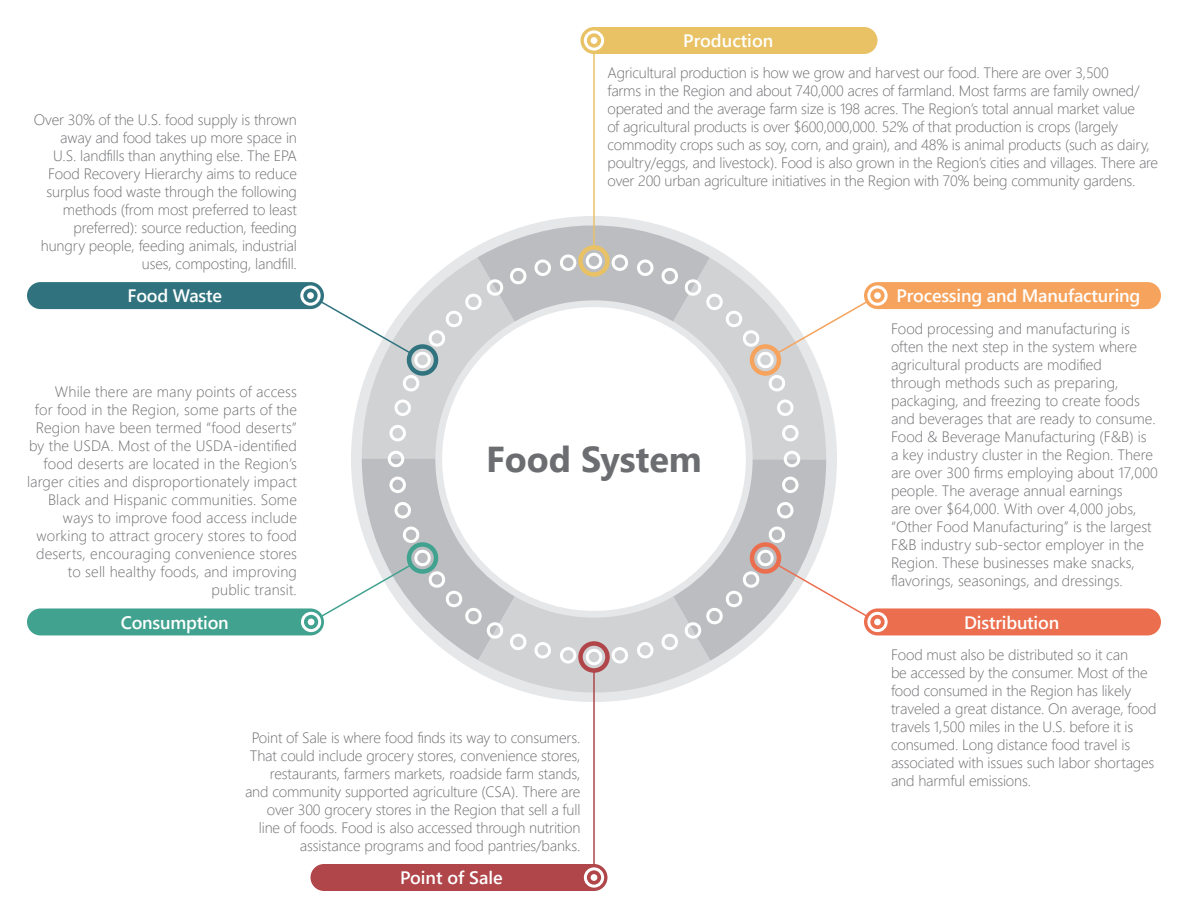
<style>
.page{position:relative;width:1188px;height:918px;background:#fff}
.page>*{position:absolute;margin:0;border:0;box-sizing:border-box;transform-origin:0 0}
.Heading_1{font:700 36px "Segoe UI";color:#6c6d70}
.t1{font:600 18px "Segoe UI";letter-spacing:-.01em;color:#fff}
.t2{font:300 15px/18px "Segoe UI";letter-spacing:-.01em;color:#6c6d70}
.t3{font:300 15px/18px "Segoe UI";letter-spacing:.01em;color:#6c6d70;text-align:right}
</style>
<div class="page">
<svg style="left:362px;top:379px;width:24px;height:80px;background:#d4d5d7"></svg>
<svg style="left:362px;top:459px;width:24px;height:81px;background:#c3c4c7"></svg>
<svg style="left:478px;top:667px;width:232px;height:35px"></svg>
<svg style="left:802px;top:459px;width:24px;height:80px;background:#c3c4c7"></svg>
<svg style="left:802px;top:378px;width:24px;height:81px;background:#d5d6d8"></svg>
<svg style="left:478px;top:216px;width:232px;height:35px"></svg>
<div style="left:578px;top:245px;width:32px;height:32px;border:4px solid #e9c265;border-radius:50%"></div>
<div style="left:578px;top:641px;width:32px;height:32px;border:4px solid #b0464a;border-radius:50%"></div>
<svg style="left:386px;top:251px;width:416px;height:416px"></svg>
<div style="left:27px;top:282px;width:297px;height:27px;background:#30737e;border-radius:14px"></div>
<svg style="left:300px;top:285px;width:138px;height:94px"></svg>
<div style="left:27px;top:608px;width:297px;height:27px;background:#42a290;border-radius:14px"></div>
<svg style="left:301px;top:540px;width:143px;height:92px"></svg>
<hr style="left:593px;top:671px;width:2px;height:207px;background:#b0464a">
<div style="left:310px;top:864px;width:298px;height:27px;background:#b0464a;border-radius:14px"></div>
<svg style="left:584px;top:867px;width:20px;height:21px"></svg>
<div style="left:864px;top:608px;width:297px;height:27px;background:#eb6e4f;border-radius:14px"></div>
<svg style="left:750px;top:539px;width:138px;height:93px"></svg>
<div style="left:864px;top:282px;width:297px;height:27px;background:#f6a35d;border-radius:14px"></div>
<svg style="left:744px;top:285px;width:144px;height:93px"></svg>
<hr style="left:593px;top:40px;width:2px;height:207px;background:#e9c265">
<div style="left:580px;top:27px;width:298px;height:27px;background:#e9c265;border-radius:14px"></div>
<svg style="left:584px;top:30px;width:20px;height:21px"></svg>
<p class="t2" style="left:34px;top:109px;width:265px;text-align:right">Over 30% of the U.S. food supply is thrown away and food takes up more space in U.S. landfills than anything else. The EPA Food Recovery Hierarchy aims to reduce surplus food waste through the following methods (from most preferred to least preferred): source reduction, feeding hungry people, feeding animals, industrial uses, composting, landfill.</p>
<p class="t1" style="left:127px;top:279px;width:96px">Food Waste</p>
<p class="t1" style="left:683px;top:24px;width:92px">Production</p>
<p class="t2" style="left:608px;top:63px;width:552px">Agricultural production is how we grow and harvest our food. There are over 3,500<br>farms in the Region and about 740,000 acres of farmland. Most farms are family owned/ operated and the average farm size is 198 acres. The Region’s total annual market value<br>of agricultural products is over $600,000,000. 52% of that production is crops (largely commodity crops such as soy, corn, and grain), and 48% is animal products (such as dairy, poultry/eggs, and livestock). Food is also grown in the Region’s cities and villages. There are over 200 urban agriculture initiatives in the Region with 70% being community gardens.</p>
<p class="t1" style="left:897px;top:279px;width:245px">Processing and Manufacturing</p>
<p class="t3" style="left:27px;top:381px;width:272px">While there are many points of access<br>for food in the Region, some parts of the Region have been termed “food deserts” by the USDA. Most of the USDA-identified food deserts are located in the Region’s larger cities and disproportionately impact Black and Hispanic communities. Some ways to improve food access include working to attract grocery stores to food deserts, encouraging convenience stores to sell healthy foods, and improving public transit.</p>
<p class="t1" style="left:121px;top:605px;width:110px">Consumption</p>
<p class="Heading_1" style="left:486px;top:425px;width:217px">Food System</p>
<p class="t2" style="left:245px;top:727px;width:337px;text-align:right">Point of Sale is where food finds its way to consumers.<br>That could include grocery stores, convenience stores, restaurants, farmers markets, roadside farm stands, and community supported agriculture (CSA). There are over 300 grocery stores in the Region that sell a full line of foods. Food is also accessed through nutrition assistance programs and food pantries/banks.</p>
<p class="t1" style="left:400px;top:861px;width:104px">Point of Sale</p>
<p class="t2" style="left:891px;top:318px;width:268px">Food processing and manufacturing is often the next step in the system where agricultural products are modified<br>through methods such as preparing, packaging, and freezing to create foods and beverages that are ready to consume.<br>Food &amp; Beverage Manufacturing (F&amp;B) is a key industry cluster in the Region. There are over 300 firms employing about 17,000 people. The average annual earnings<br>are over $64,000. With over 4,000 jobs, “Other Food Manufacturing” is the largest F&amp;B industry sub-sector employer in the Region. These businesses make snacks, flavorings, seasonings, and dressings.</p>
<p class="t1" style="left:964px;top:605px;width:97px">Distribution</p>
<p class="t2" style="left:891px;top:644px;width:267px">Food must also be distributed so it can<br>be accessed by the consumer. Most of the food consumed in the Region has likely traveled a great distance. On average, food travels 1,500 miles in the U.S. before it is consumed. Long distance food travel is associated with issues such labor shortages and harmful emissions.</p>
</div>
